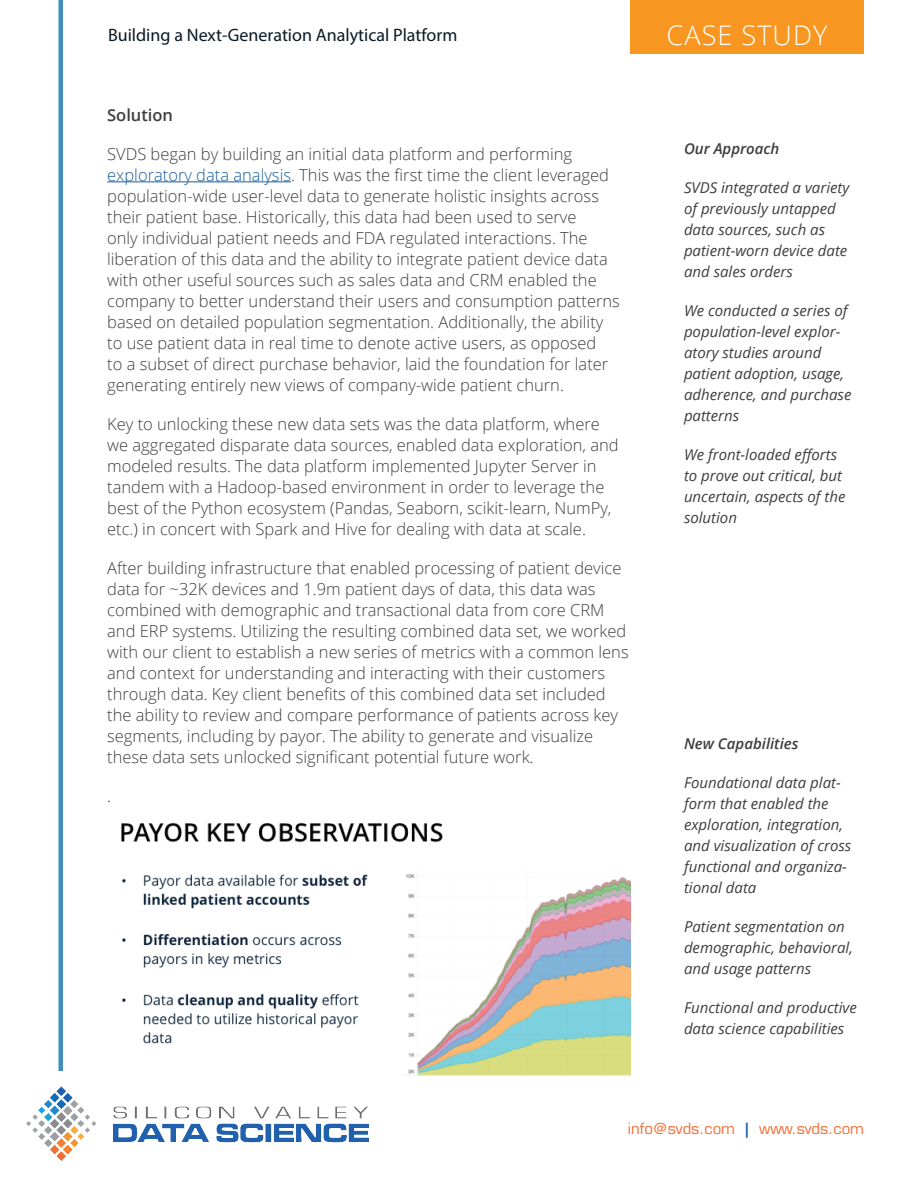
<style>
.page{position:relative;width:918px;height:1188px;background:#fff}
.page>*{position:absolute;margin:0;border:0;box-sizing:border-box;transform-origin:0 0}
.t1{font:300 27px "Open Sans";letter-spacing:.04em;color:#fff}
.t2{font:18px "Myriad Pro";color:#0b1a25}
.t3{font:300 16.5px/21px "Open Sans";color:#3e3e3f}
.t4{font:600 16.5px "Open Sans";color:#3e3e3f}
.t5{font:italic 15px/21px "Open Sans";color:#3e3e3f}
.t6{font:15px "Eurostile LT Std";color:#f16d34}
.t7{font:italic 600 15px "Open Sans";color:#3e3e3f}
.s1{color:#175d9e}
.s2{font-weight:700;color:#2061ad}
</style>
<div class="page">
<img style="left:27px;top:1086px;width:341px;height:75px">
<div style="left:58px;top:0;width:5px;height:1071px;background:#428dbf"></div>
<div style="left:630px;top:0;width:234px;height:54px;background:#f79721"></div>
<hr style="left:107px;top:181px;width:184px;height:1px;background:#175d9e">
<img style="left:97px;top:822px;width:534px;height:267px">
<p class="t2" style="left:108px;top:23px;width:351px">Building a Next-Generation Analytical Platform</p>
<p class="t4" style="left:107px;top:103px;width:67px">Solution</p>
<p class="t3" style="left:107px;top:143px;width:514px">SVDS began by building an initial data platform and performing <span class="s1">exploratory data analysis</span>. This was the first time the client leveraged population-wide user-level data to generate holistic insights across their patient base. Historically, this data had been used to serve<br>only individual patient needs and FDA regulated interactions. The liberation of this data and the ability to integrate patient device data with other useful sources such as sales data and CRM enabled the company to better understand their users and consumption patterns based on detailed population segmentation. Additionally, the ability to use patient data in real time to denote active users, as opposed<br>to a subset of direct purchase behavior, laid the foundation for later generating entirely new views of company-wide patient churn.</p>
<p class="t3" style="left:107px;top:413px;width:513px">Key to unlocking these new data sets was the data platform, where we aggregated disparate data sources, enabled data exploration, and modeled results. The data platform implemented Jupyter Server in tandem with a Hadoop-based environment in order to leverage the best of the Python ecosystem (Pandas, Seaborn, scikit-learn, NumPy, etc.) in concert with Spark and Hive for dealing with data at scale.</p>
<p class="t3" style="left:107px;top:557px;width:523px">After building infrastructure that enabled processing of patient device data for ~32K devices and 1.9m patient days of data, this data was combined with demographic and transactional data from core CRM and ERP systems. Utilizing the resulting combined data set, we worked with our client to establish a new series of metrics with a common lens and context for understanding and interacting with their customers through data. Key client benefits of this combined data set included the ability to review and compare performance of patients across key segments, including by payor. The ability to generate and visualize these data sets unlocked significant potential future work.</p>
<p class="t3" style="left:107px;top:785px;width:5px">.</p>
<h1 class="t1" style="left:667px;top:16px;width:162px">CASE STUDY</h1>
<p class="t7" style="left:684px;top:138px;width:97px">Our Approach</p>
<p class="t5" style="left:684px;top:176px;width:167px">SVDS integrated a variety of previously untapped data sources, such as patient-worn device date and sales orders</p>
<p class="t5" style="left:684px;top:299px;width:169px">We conducted a series of population-level explor&shy;atory studies around patient adoption, usage, adherence, and purchase patterns</p>
<p class="t5" style="left:684px;top:443px;width:163px">We front-loaded efforts to prove out critical, but uncertain, aspects of the solution</p>
<p class="t7" style="left:684px;top:734px;width:116px">New Capabilities</p>
<p class="t5" style="left:684px;top:772px;width:169px">Foundational data plat&shy;form that enabled the exploration, integration, and visualization of cross functional and organiza&shy;tional data</p>
<p class="t5" style="left:684px;top:916px;width:171px">Patient segmentation on demographic, behavioral, and usage patterns</p>
<p class="t5" style="left:684px;top:997px;width:174px">Functional and productive data science capabilities</p>
<p class="t6" style="left:628px;top:1119px;width:238px">info@svds.com <span class="s2">|</span> www.svds.com</p>
</div>
